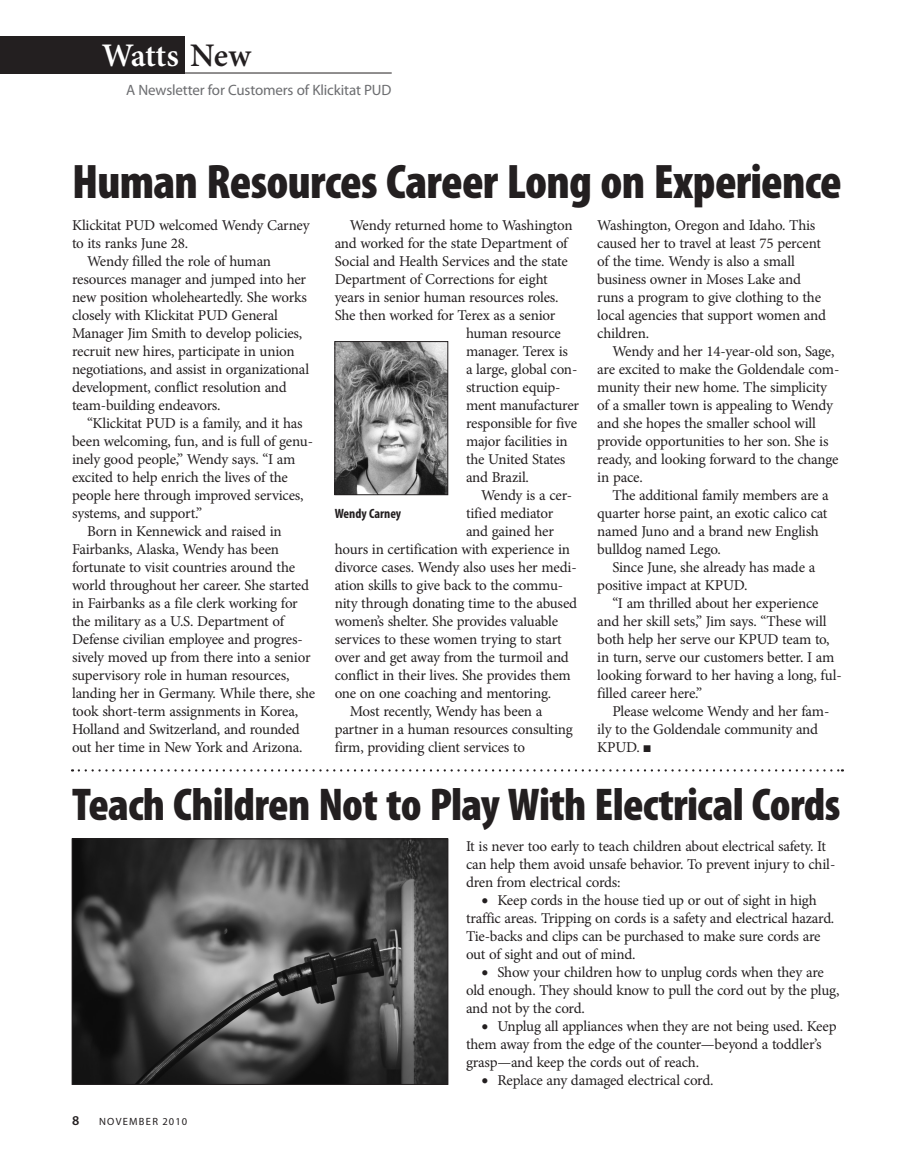
<style>
.page{position:relative;width:905px;height:1161px;background:#fff}
.page>*{position:absolute;margin:0;border:0;box-sizing:border-box;transform-origin:0 0}
.t1{font:900 condensed 48.75px "Myriad Pro";letter-spacing:-.015em;color:#231f20}
.t2{font:900 condensed 46.2px "Myriad Pro";letter-spacing:-.015em;color:#231f20}
.t3{font:600 33px "Minion Pro";letter-spacing:-.015em;color:#fff}
.t4{font:15px/18px "Minion Pro";letter-spacing:-.015em;color:#231f20}
.t5{font:15px "Myriad Pro";letter-spacing:-.01em;color:#6c6d70}
.t6{font:700 condensed 13.5px "Myriad Pro";color:#231f20}
.t7{font:600 13.5px "Myriad Pro";color:#231f20}
.t8{font:10.5px "Myriad Pro";letter-spacing:.12em;color:#231f20}
.s1{color:#231f20}
.s2{font-size:19.5px}
</style>
<div class="page">
<hr style="left:182px;top:73px;width:210px;height:1px;background:#231f20">
<div style="left:0;top:36px;width:184px;height:37px;background:#231f20"></div>
<img style="left:336px;top:343px;width:110px;height:150px">
<div style="left:334px;top:341px;width:114px;height:154px;border:1px solid #231f20"></div>
<svg style="left:79px;top:769px;width:764px;height:3px"></svg>
<img style="left:74px;top:841px;width:372px;height:242px">
<div style="left:72px;top:839px;width:376px;height:246px;border:1px solid #231f20"></div>
<h3 class="t3" style="left:102px;top:32px;width:151px">Watts <span class="s1">New</span></h3>
<p class="t5" style="left:126px;top:81px;width:267px">A Newsletter for Customers of Klickitat PUD</p>
<h1 class="t1" style="left:72px;top:151px;width:771px">Human Resources Career Long on Experience</h1>
<p class="t4" style="left:72px;top:216px;width:239px">Klickitat PUD welcomed Wendy Carney</p>
<p class="t4" style="left:72px;top:234px;width:118px">to its ranks June 28.</p>
<p class="t4" style="left:87px;top:252px;width:186px">Wendy filled the role of human</p>
<p class="t4" style="left:72px;top:270px;width:236px">resources manager and jumped into her</p>
<p class="t4" style="left:72px;top:288px;width:236px">new position wholeheartedly. She works</p>
<p class="t4" style="left:72px;top:306px;width:207px">closely with Klickitat PUD General</p>
<p class="t4" style="left:72px;top:324px;width:232px">Manager Jim Smith to develop policies,</p>
<p class="t4" style="left:72px;top:342px;width:224px">recruit new hires, participate in union</p>
<p class="t4" style="left:72px;top:360px;width:239px">negotiations, and assist in organizational</p>
<p class="t4" style="left:72px;top:378px;width:216px">development, conflict resolution and</p>
<p class="t4" style="left:72px;top:396px;width:150px">team-building endeavors.</p>
<p class="t4" style="left:87px;top:414px;width:217px">“Klickitat PUD is a family, and it has</p>
<p class="t4" style="left:72px;top:432px;width:242px">been welcoming, fun, and is full of genu-</p>
<p class="t4" style="left:72px;top:450px;width:225px">inely good people,” Wendy says. “I am</p>
<p class="t4" style="left:72px;top:468px;width:217px">excited to help enrich the lives of the</p>
<p class="t4" style="left:72px;top:486px;width:233px">people here through improved services,</p>
<p class="t4" style="left:72px;top:504px;width:132px">systems, and support.”</p>
<p class="t4" style="left:87px;top:522px;width:196px">Born in Kennewick and raised in</p>
<p class="t4" style="left:72px;top:540px;width:208px">Fairbanks, Alaska, Wendy has been</p>
<p class="t4" style="left:72px;top:558px;width:224px">fortunate to visit countries around the</p>
<p class="t4" style="left:72px;top:576px;width:238px">world throughout her career. She started</p>
<p class="t4" style="left:72px;top:594px;width:227px">in Fairbanks as a file clerk working for</p>
<p class="t4" style="left:72px;top:612px;width:213px">the military as a U.S. Department of</p>
<p class="t4" style="left:72px;top:630px;width:232px">Defense civilian employee and progres-</p>
<p class="t4" style="left:72px;top:648px;width:240px">sively moved up from there into a senior</p>
<p class="t4" style="left:72px;top:666px;width:219px">supervisory role in human resources,</p>
<p class="t4" style="left:72px;top:684px;width:245px">landing her in Germany. While there, she</p>
<p class="t4" style="left:72px;top:702px;width:228px">took short-term assignments in Korea,</p>
<p class="t4" style="left:72px;top:720px;width:229px">Holland and Switzerland, and rounded</p>
<p class="t4" style="left:72px;top:738px;width:232px">out her time in New York and Arizona.</p>
<p class="t4" style="left:350px;top:216px;width:224px">Wendy returned home to Washington</p>
<p class="t4" style="left:334px;top:234px;width:234px">and worked for the state Department of</p>
<p class="t4" style="left:334px;top:252px;width:235px">Social and Health Services and the state</p>
<p class="t4" style="left:334px;top:270px;width:214px">Department of Corrections for eight</p>
<p class="t4" style="left:334px;top:288px;width:225px">years in senior human resources roles.</p>
<p class="t4" style="left:334px;top:306px;width:222px">She then worked for Terex as a senior</p>
<p class="t4" style="left:466px;top:324px;width:96px">human resource</p>
<p class="t4" style="left:466px;top:342px;width:103px">manager. Terex is</p>
<p class="t4" style="left:466px;top:360px;width:113px">a large, global con-</p>
<p class="t4" style="left:466px;top:378px;width:96px">struction equip-</p>
<p class="t4" style="left:466px;top:396px;width:115px">ment manufacturer</p>
<p class="t4" style="left:466px;top:414px;width:113px">responsible for five</p>
<p class="t4" style="left:466px;top:432px;width:103px">major facilities in</p>
<p class="t4" style="left:466px;top:450px;width:101px">the United States</p>
<p class="t4" style="left:466px;top:468px;width:64px">and Brazil.</p>
<p class="t4" style="left:481px;top:486px;width:93px">Wendy is a cer-</p>
<p class="t4" style="left:466px;top:504px;width:89px">tified mediator</p>
<p class="t4" style="left:466px;top:522px;width:89px">and gained her</p>
<p class="t4" style="left:334px;top:540px;width:237px">hours in certification with experience in</p>
<p class="t4" style="left:334px;top:558px;width:243px">divorce cases. Wendy also uses her medi-</p>
<p class="t4" style="left:334px;top:576px;width:230px">ation skills to give back to the commu-</p>
<p class="t4" style="left:334px;top:594px;width:244px">nity through donating time to the abused</p>
<p class="t4" style="left:334px;top:612px;width:225px">women’s shelter. She provides valuable</p>
<p class="t4" style="left:334px;top:630px;width:229px">services to these women trying to start</p>
<p class="t4" style="left:334px;top:648px;width:236px">over and get away from the turmoil and</p>
<p class="t4" style="left:334px;top:666px;width:238px">conflict in their lives. She provides them</p>
<p class="t4" style="left:334px;top:684px;width:218px">one on one coaching and mentoring.</p>
<p class="t4" style="left:350px;top:702px;width:194px">Most recently, Wendy has been a</p>
<p class="t4" style="left:334px;top:720px;width:239px">partner in a human resources consulting</p>
<p class="t4" style="left:334px;top:738px;width:192px">firm, providing client services to</p>
<p class="t6" style="left:334px;top:505px;width:68px">Wendy Carney</p>
<p class="t4" style="left:597px;top:216px;width:230px">Washington, Oregon and Idaho. This caused her to travel at least 75 percent of the time. Wendy is also a small business owner in Moses Lake and runs a program to give clothing to the local agencies that support women and children.</p>
<p class="t4" style="left:597px;top:342px;width:243px;text-indent:15px">Wendy and her 14-year-old son, Sage, are excited to make the Goldendale com&shy;munity their new home. The simplicity of a smaller town is appealing to Wendy and she hopes the smaller school will provide opportunities to her son. She is ready, and looking forward to the change in pace.</p>
<p class="t4" style="left:597px;top:486px;width:233px;text-indent:15px">The additional family members are a quarter horse paint, an exotic calico cat named Juno and a brand new English bulldog named Lego.</p>
<p class="t4" style="left:597px;top:558px;width:219px;text-indent:15px">Since June, she already has made a positive impact at KPUD.</p>
<p class="t4" style="left:597px;top:594px;width:246px;text-indent:15px">“I am thrilled about her experience and her skill sets,” Jim says. “These will both help her serve our KPUD team to, in turn, serve our customers better. I am looking forward to her having a long, ful&shy;filled career here.”</p>
<p class="t4" style="left:597px;top:702px;width:233px;text-indent:15px">Please welcome Wendy and her fam&shy;ily to the Goldendale community and<br>KPUD. ■</p>
<h2 class="t2" style="left:72px;top:775px;width:769px">Teach Children Not to Play With Electrical Cords</h2>
<p class="t7" style="left:72px;top:1112px;width:9px">8</p>
<p class="t8" style="left:99px;top:1115px;width:90px">November 2010</p>
<p class="t4" style="left:466px;top:837px;width:371px">It is never too early to teach children about electrical safety. It can help them avoid unsafe behavior. To prevent injury to chil&shy;dren from electrical cords:</p>
<p class="t4" style="left:466px;top:891px;width:370px;text-indent:15px"><span class="s2">•</span> Keep cords in the house tied up or out of sight in high traffic areas. Tripping on cords is a safety and electrical hazard.<br>Tie-backs and clips can be purchased to make sure cords are out of sight and out of mind.</p>
<p class="t4" style="left:466px;top:963px;width:375px;text-indent:15px"><span class="s2">•</span> Show your children how to unplug cords when they are old enough. They should know to pull the cord out by the plug, and not by the cord.</p>
<p class="t4" style="left:466px;top:1017px;width:372px;text-indent:15px"><span class="s2">•</span> Unplug all appliances when they are not being used. Keep them away from the edge of the counter—beyond a toddler’s grasp—and keep the cords out of reach.</p>
<p class="t4" style="left:481px;top:1071px;width:234px"><span class="s2">•</span> Replace any damaged electrical cord.</p>
</div>
